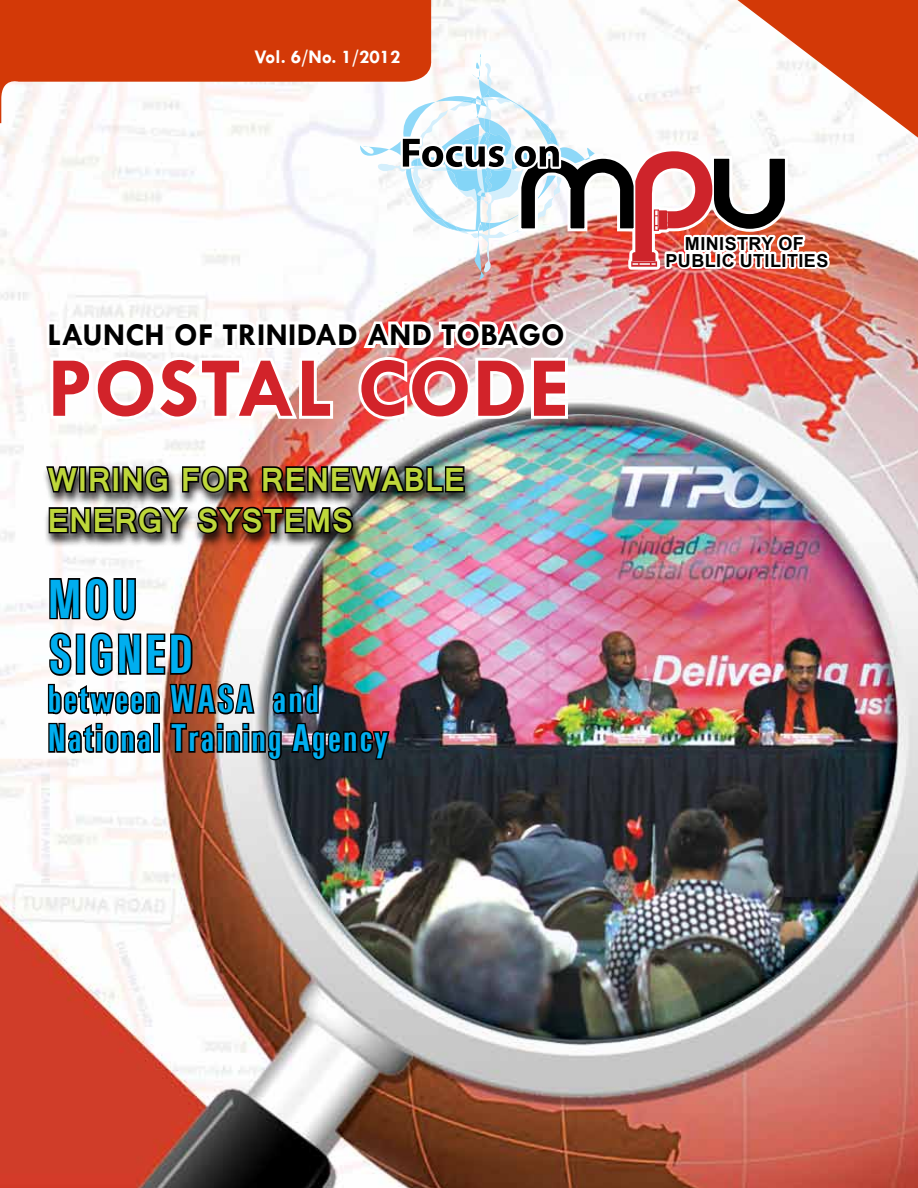
<style>
.page{position:relative;width:918px;height:1188px;background:#fff}
.page>*{position:absolute;margin:0;border:0;box-sizing:border-box;transform-origin:0 0}
.t1{font:700 85.95px "Tw Cen";letter-spacing:.01em;color:#d2232a}
.t2{font:700 55.5px/55.5px "Pt Utah Condensed";letter-spacing:.04em;color:#00aeef;scale:.84 1}
.t3{font:700 39px/39px "Pt Utah Condensed";letter-spacing:.04em;color:#00aeef;scale:.84 1}
.t4{font:36px/41px "Raavi";letter-spacing:.01em;color:#bed73b;scale:.96 1}
.t5{font:700 31.95px "Tw Cen";letter-spacing:.01em;color:#000}
.t6{font:700 19.5px "Tw Cen";color:#fff}
.t7{font:700 18px/16.6px "Arial";letter-spacing:.025em;color:#000;text-align:center}
</style>
<div class="page">
<img style="left:0;top:123px;width:918px;height:1065px">
<svg style="left:0;top:0;width:401px;height:123px;fill:#d33907"></svg>
<div style="left:42px;top:465px;width:433px;height:82px;background:#000;opacity:.9"></div>
<img style="left:44px;top:462px;width:422px;height:74px">
<img style="left:46px;top:548px;width:346px;height:228px">
<img style="left:360px;top:54px;width:235px;height:228px">
<svg style="left:377px;top:63px;width:24px;height:209px"></svg>
<svg style="left:401px;top:0;width:517px;height:273px"></svg>
<svg style="left:44px;top:313px;width:527px;height:111px"></svg>
<p class="t6" style="left:255px;top:45px;width:147px">Vol. 6/No. 1/2012</p>
<p class="t5" style="left:48px;top:316px;width:519px">LAUNCH OF TRINIDAD AND TOBAGO</p>
<h1 class="t1" style="left:48px;top:337px;width:523px">POSTAL CODE</h1>
<p class="t4" style="left:48px;top:458px;width:437px">WIRING FOR RENEWABLE<br>ENERGY SYSTEMS</p>
<h2 class="t2" style="left:48px;top:571px;width:176px">MOU<br>SIGNED</h2>
<p class="t3" style="left:48px;top:679px;width:407px">between WASA and<br>National Training Agency</p>
<p class="t7" style="left:666px;top:236px;width:164px">MINISTRY OF<br>PUBLIC UTILITIES</p>
</div>
